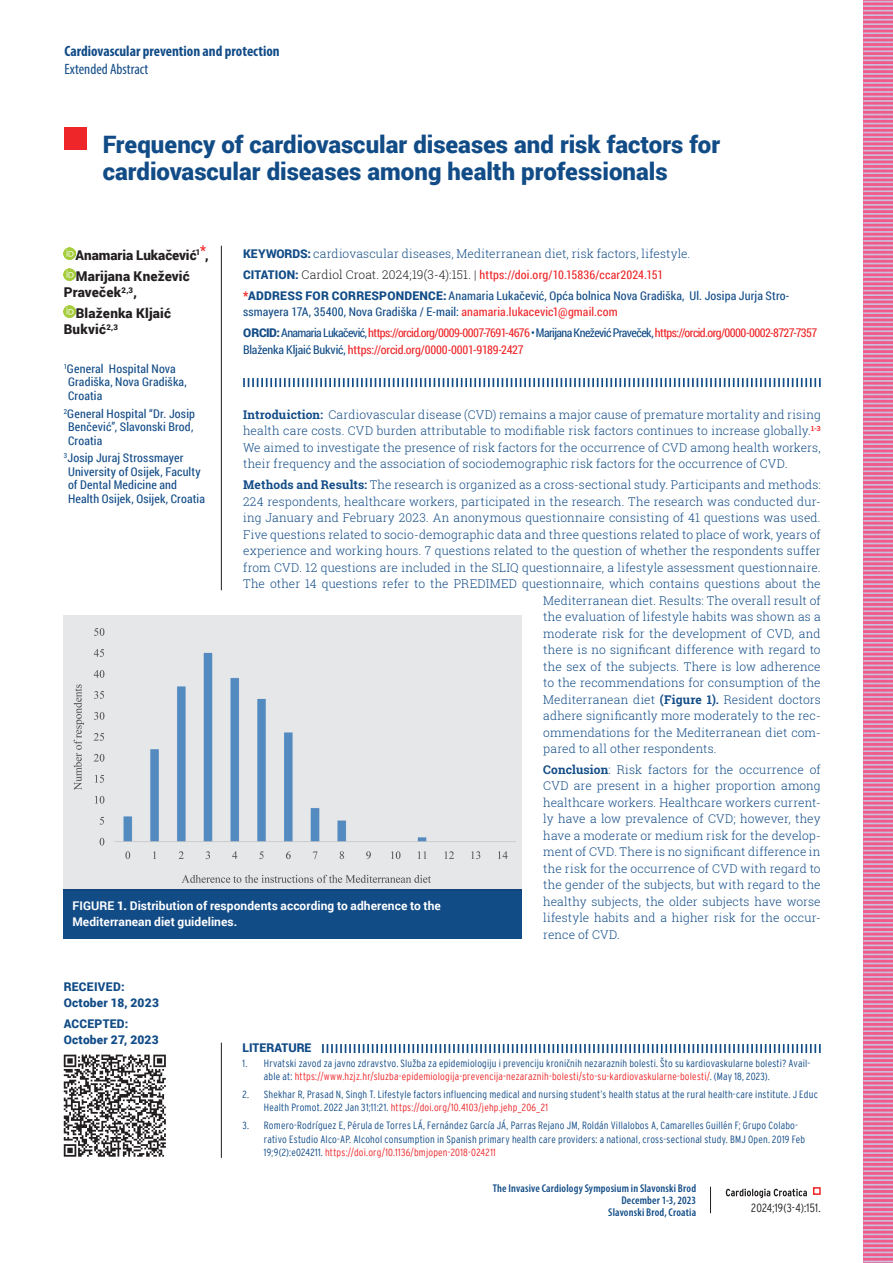
<style>
.page{position:relative;width:893px;height:1263px;background:#fff}
.page>*{position:absolute;margin:0;border:0;box-sizing:border-box;transform-origin:0 0}
.t1{font:900 24px/27px "Roboto";color:#124c87}
.t2{font:700 condensed 15px "Myriad Pro";color:#124c87}
.t3{font:condensed 15px "Myriad Pro";color:#124c87}
.t4{font:900 13.5px/20.7px "Roboto";letter-spacing:.01em;color:#231f20}
.t5{font:300 12px/16.5px "Roboto Slab";letter-spacing:.01em;color:#124c87;text-align:justify}
.t6{font:12px/13.5px "Roboto Condensed";letter-spacing:.01em;color:#124c87}
.t7{font:12px/16.5px "Roboto Condensed";letter-spacing:-.04em;color:#ee2629}
.t8{font:700 12px/16.5px "Roboto";letter-spacing:.005em;color:#fff}
.t9{font:900 12px/16.5px "Roboto";letter-spacing:.015em;color:#124c87;text-align:center}
.t10{font:12px "Roboto Condensed";letter-spacing:.015em;color:#ee2629}
.t11{font:300 condensed 12px "Interstate";letter-spacing:.015em;color:#231f20}
.t12{font:600 condensed 11.25px/12px "Myriad Pro";letter-spacing:.015em;color:#124c87;text-align:right}
.t13{font:300 condensed 10.5px/13.5px "Interstate";letter-spacing:.02em;color:#124c87}
.s1{font-family:"Roboto";font-weight:900}
.s2{font-family:"Roboto";font-weight:900;color:#124c87}
.s3{font-family:"Roboto Slab";font-weight:300;color:#231f20}
.s4{color:#ee2629}
.s5{color:#124c87}
.s6{font-weight:700}
.s7{font-weight:900}
.s8{font-family:"Myriad Pro";font-weight:400;font-size:11.25px}
</style>
<div class="page">
<svg style="left:726px;top:1188px;width:81px;height:10px"></svg>
<div style="left:813px;top:1187px;width:8px;height:8px;border:2px solid #ee2629"></div>
<svg style="left:710px;top:1187px;width:1px;height:26px"></svg>
<svg style="left:863px;top:0;width:30px;height:1263px;background:#e27da7"></svg>
<div style="left:65px;top:128px;width:22px;height:22px;background:#ee2629"></div>
<svg style="left:64px;top:248px;width:12px;height:12px"></svg>
<svg style="left:64px;top:269px;width:12px;height:12px"></svg>
<svg style="left:64px;top:306px;width:12px;height:12px"></svg>
<hr style="left:221px;top:246px;width:1px;height:344px;background:#231f20">
<hr style="left:221px;top:1043px;width:1px;height:115px;background:#231f20">
<svg style="left:243px;top:378px;width:578px;height:9px"></svg>
<svg style="left:322px;top:1044px;width:499px;height:9px"></svg>
<div style="left:64px;top:889px;width:458px;height:50px;background:#124c87"></div>
<div style="left:64px;top:615px;width:458px;height:275px;background:#e6e7e9"></div>
<img style="left:73px;top:628px;width:443px;height:255px">
<svg style="left:64px;top:1055px;width:102px;height:102px"></svg>
<p class="t2" style="left:65px;top:42px;width:217px">Cardiovascular prevention and protection</p>
<p class="t3" style="left:65px;top:60px;width:85px">Extended Abstract</p>
<h1 class="t1" style="left:103px;top:130px;width:619px">Frequency of cardiovascular diseases and risk factors for cardiovascular diseases among health professionals</h1>
<p class="t4" style="left:76px;top:244px;width:135px">Anamaria Lukačević<sup>1</sup><sup>*</sup>,<br>Marijana Knežević</p>
<p class="t4" style="left:76px;top:281px;width:97px;text-indent:-12px">Praveček<sup>2,3</sup>,<br>Blaženka Kljaić</p>
<p class="t4" style="left:64px;top:319px;width:56px">Bukvić<sup>2,3</sup></p>
<p class="t6" style="left:68px;top:361px;width:120px;text-indent:-4px"><sup>1</sup>General Hospital Nova<br>Gradiška, Nova Gradiška,<br>Croatia</p>
<p class="t6" style="left:68px;top:406px;width:128px;text-indent:-4px"><sup>2</sup>General Hospital “Dr. Josip<br>Benčević”, Slavonski Brod,<br>Croatia</p>
<p class="t6" style="left:68px;top:451px;width:139px;text-indent:-4px"><sup>3</sup>Josip Juraj Strossmayer<br>University of Osijek, Faculty of Dental Medicine and<br>Health Osijek, Osijek, Croatia</p>
<p class="t5" style="left:243px;top:245px;width:449px"><span class="s1">KEYWORDS:</span> cardiovascular diseases, Mediterranean diet, risk factors, lifestyle.</p>
<p class="t10" style="left:243px;top:266px;width:422px"><span class="s2">CITATION:</span> <span class="s3">Cardiol Croat. 2024;19(3-4):151. |</span> https://doi.org/10.15836/ccar2024.151</p>
<p class="t9" style="left:243px;top:287px;width:22px"><span class="s4">*</span>Address</p>
<p class="t9" style="left:306px;top:287px;width:9px">for</p>
<p class="t9" style="left:332px;top:287px;width:9px">corres</p>
<p class="t9" style="left:379px;top:287px;width:17px">pondence</p>
<p class="t6" style="left:243px;top:287px;width:548px;line-height:16.5px;text-indent:200px"><span class="s1">:</span> Anamaria Lukačević, Opća bolnica Nova Gradiška, Ul. Josipa Jurja Stro&shy;ssmayera 17A, 35400, Nova Gradiška / E-mail: <span class="s4">anamaria.lukacevic1@gmail.com</span></p>
<p class="t7" style="left:243px;top:324px;width:576px"><span class="s2">ORCID:</span> <span class="s5">Anamaria Lukačević,</span> https://orcid.org/0009-0007-7691-4676 <span class="s5">• Marijana Knežević Praveček,</span> https://orcid.org/0000-0002-8727-7357<br><span class="s5">Blaženka Kljaić Bukvić,</span> https://orcid.org/0000-0001-9189-2427</p>
<p class="t5" style="left:243px;top:406px;width:579px"><span class="s6">Introduiction:</span> Cardiovascular disease (CVD) remains a major cause of premature mortality and rising health care costs. CVD burden attributable to modifiable risk factors continues to increase globally.<sup>1-3<br></sup>We aimed to investigate the presence of risk factors for the occurrence of CVD among health workers, their frequency and the association of sociodemographic risk factors for the occurrence of CVD.</p>
<p class="t5" style="left:243px;top:476px;width:579px"><span class="s6">Methods and Results:</span> The research is organized as a cross-sectional study. Participants and methods:</p>
<p class="t5" style="left:243px;top:493px;width:579px">224 respondents, healthcare workers, participated in the research. The research was conducted dur-</p>
<p class="t5" style="left:243px;top:509px;width:579px">ing January and February 2023. An anonymous questionnaire consisting of 41 questions was used.</p>
<p class="t5" style="left:243px;top:526px;width:579px">Five questions related to socio-demographic data and three questions related to place of work, years of</p>
<p class="t5" style="left:243px;top:542px;width:579px">experience and working hours. 7 questions related to the question of whether the respondents suffer</p>
<p class="t5" style="left:243px;top:559px;width:579px">from CVD. 12 questions are included in the SLIQ questionnaire, a lifestyle assessment questionnaire.</p>
<p class="t5" style="left:243px;top:575px;width:579px">The other 14 questions refer to the PREDIMED questionnaire, which contains questions about the</p>
<p class="t5" style="left:543px;top:592px;width:279px">Mediterranean diet. Results: The overall result of</p>
<p class="t5" style="left:543px;top:608px;width:279px">the evaluation of lifestyle habits was shown as a</p>
<p class="t5" style="left:543px;top:625px;width:279px">moderate risk for the development of CVD, and</p>
<p class="t5" style="left:543px;top:641px;width:279px">there is no significant difference with regard to</p>
<p class="t5" style="left:543px;top:658px;width:279px">the sex of the subjects. There is low adherence</p>
<p class="t5" style="left:543px;top:674px;width:279px">to the recommendations for consumption of the</p>
<p class="t5" style="left:543px;top:691px;width:279px">Mediterranean diet <span class="s6">(Figure 1).</span> Resident doctors</p>
<p class="t5" style="left:543px;top:707px;width:279px">adhere significantly more moderately to the rec-</p>
<p class="t5" style="left:543px;top:724px;width:279px">ommendations for the Mediterranean diet com-</p>
<p class="t5" style="left:543px;top:740px;width:175px">pared to all other respondents.</p>
<p class="t5" style="left:543px;top:761px;width:279px"><span class="s6">Conclusion</span>: Risk factors for the occurrence of CVD are present in a higher proportion among healthcare workers. Healthcare workers current&shy;ly have a low prevalence of CVD; however, they have a moderate or medium risk for the develop&shy;ment of CVD. There is no significant difference in the risk for the occurrence of CVD with regard to the gender of the subjects, but with regard to the healthy subjects, the older subjects have worse lifestyle habits and a higher risk for the occur&shy;rence of CVD.</p>
<p class="t8" style="left:72px;top:897px;width:370px">Figure <span class="s7">1.</span> Distribution of respondents according to adherence to the<br>Mediterranean diet guidelines.</p>
<p class="t9" style="left:64px;top:978px;width:16px">Recei</p>
<p class="t9" style="left:64px;top:978px;width:97px">ved:<br>October 18, 2023</p>
<p class="t9" style="left:64px;top:1015px;width:17px">Acce</p>
<p class="t9" style="left:95px;top:1015px;width:17px">pted</p>
<p class="t9" style="left:64px;top:1015px;width:96px;text-align:left;text-indent:61px">:<br>October 27, 2023</p>
<p class="t9" style="left:243px;top:1039px;width:70px">LITERATURE</p>
<p class="t13" style="left:264px;top:1056px;width:548px;text-indent:-21px">1. Hrvatski zavod za javno zdravstvo. Služba za epidemiologiju i prevenciju kroni<span class="s8">č</span>nih nezaraznih bolesti. Što su kardiovaskularne bolesti? Avail&shy;able at: <span class="s4">https://www.hzjz.hr/sluzba-epidemiologija-prevencija-nezaraznih-bolesti/sto-su-kardiovaskularne-bolesti/</span>. (May 18, 2023).</p>
<p class="t13" style="left:264px;top:1087px;width:555px;text-indent:-21px">2. Shekhar R, Prasad N, Singh T. Lifestyle factors influencing medical and nursing student’s health status at the rural health-care institute. J Educ<br>Health Promot. 2022 Jan 31;11:21. <span class="s4">https://doi.org/10.4103/jehp.jehp_206_21</span></p>
<p class="t13" style="left:264px;top:1118px;width:543px;text-indent:-21px">3. Romero-Rodríguez E, Pérula de Torres LÁ, Fernández García JÁ, Parras Rejano JM, Roldán Villalobos A, Camarelles Guillén F; Grupo Colabo&shy;rativo Estudio Alco-AP. Alcohol consumption in Spanish primary health care providers: a national, cross-sectional study. BMJ Open. 2019 Feb<br>19;9(2):e024211. <span class="s4">https://doi.org/10.1136/bmjopen-2018-024211</span></p>
<p class="t12" style="left:493px;top:1182px;width:205px">The Invasive Cardiology Symposium in Slavonski Brod<br>December 1-3, 2023<br>Slavonski Brod, Croatia</p>
<p class="t11" style="left:751px;top:1201px;width:71px">2024;19(3-4):151.</p>
</div>
